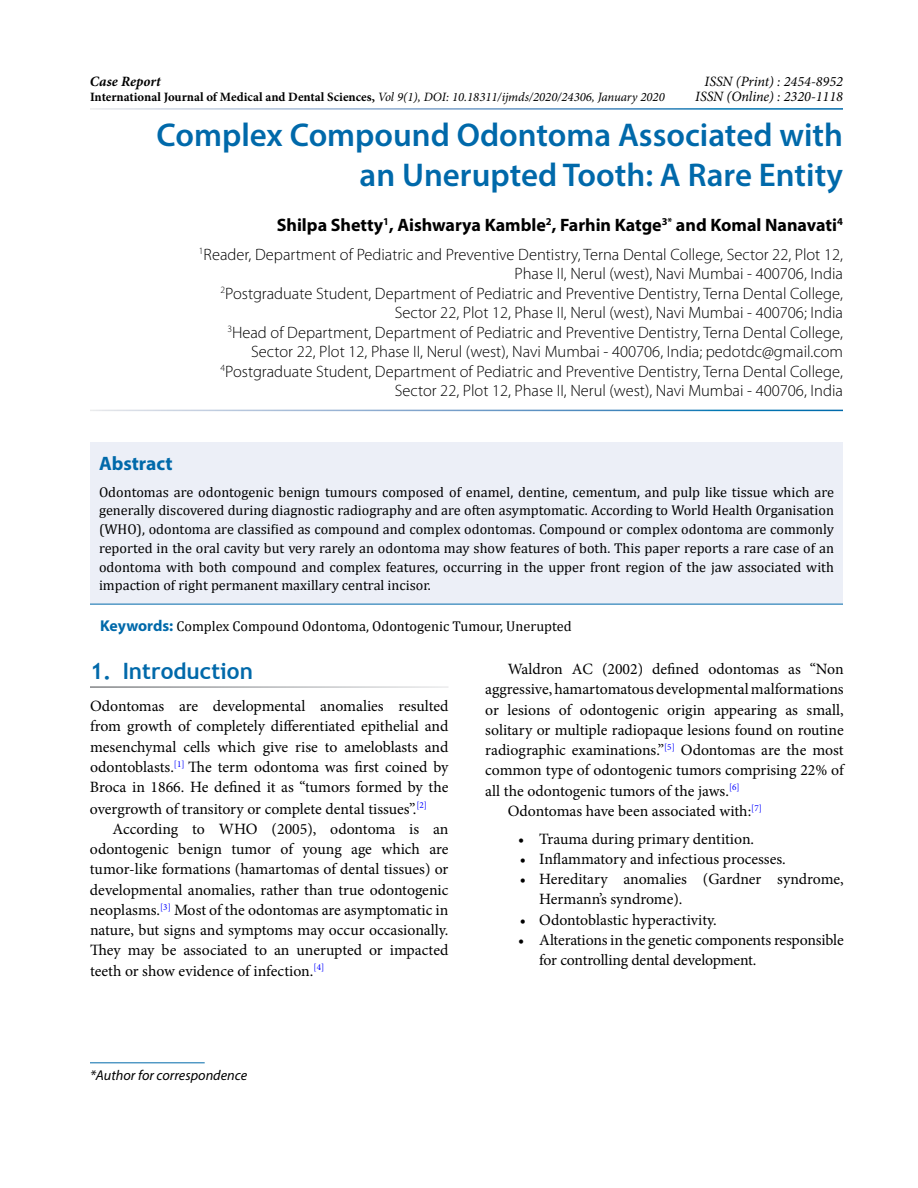
<style>
.page{position:relative;width:918px;height:1188px;background:#fff}
.page>*{position:absolute;margin:0;border:0;box-sizing:border-box;transform-origin:0 0}
.t1{font:600 33px/40.5px "Myriad Pro";color:#0069aa;text-align:right}
.t2{font:700 22.5px "Trebuchet MS";color:#0069aa}
.t3{font:700 19.5px "Myriad Pro";color:#0069aa}
.t4{font:700 18px "Myriad Pro";color:#000}
.t5{font:300 16.5px/19.5px "Myriad Pro";color:#000;text-align:right}
.t6{font:15.75px/20.2px "Minion Pro";letter-spacing:-.005em;color:#000;text-align:justify}
.t7{font:14.25px/18.8px "Cambria";color:#000;text-align:justify}
.t8{font:italic 14.25px/15px "Minion Pro";color:#000;text-align:right}
.t9{font:italic 14.25px "Myriad Pro";color:#000}
.t10{font:italic 700 14.25px "Minion Pro";letter-spacing:.005em;color:#000}
.t11{font:italic 12.75px "Minion Pro";color:#000}
.s1{font-weight:700;font-style:normal}
.s2{font-family:"Myriad Pro";font-weight:700;font-size:15.75px;color:#0069aa}
</style>
<div class="page">
<hr style="left:90px;top:1062px;width:115px;height:1px;background:#0069aa">
<div style="left:90px;top:442px;width:753px;height:162px;background:#eceff7"></div>
<hr style="left:90px;top:604px;width:753px;height:1px;background:#0069aa">
<p class="t8" style="left:695px;top:74px;width:149px">ISSN (Print) : 2454-8952<br>ISSN (Online) : 2320-1118</p>
<h1 class="t1" style="left:157px;top:113px;width:688px">Complex Compound Odontoma Associated with an Unerupted Tooth: A Rare Entity</h1>
<p class="t4" style="left:277px;top:213px;width:568px">Shilpa Shetty<sup>1</sup>, Aishwarya Kamble<sup>2</sup>, Farhin Katge<sup>3*</sup> and Komal Nanavati<sup>4</sup></p>
<p class="t5" style="left:199px;top:245px;width:646px"><sup>1</sup>Reader, Department of Pediatric and Preventive Dentistry, Terna Dental College, Sector 22, Plot 12, Phase II, Nerul (west), Navi Mumbai - 400706, India<br><sup>2</sup>Postgraduate Student, Department of Pediatric and Preventive Dentistry, Terna Dental College, Sector 22, Plot 12, Phase II, Nerul (west), Navi Mumbai - 400706; India<br><sup>3</sup>Head of Department, Department of Pediatric and Preventive Dentistry, Terna Dental College, Sector 22, Plot 12, Phase II, Nerul (west), Navi Mumbai - 400706, India; pedotdc@gmail.com <sup>4</sup>Postgraduate Student, Department of Pediatric and Preventive Dentistry, Terna Dental College, Sector 22, Plot 12, Phase II, Nerul (west), Navi Mumbai - 400706, India</p>
<p class="t10" style="left:90px;top:72px;width:72px">Case Report</p>
<p class="t11" style="left:90px;top:88px;width:576px"><span class="s1">International Journal of Medical and Dental Sciences,</span> Vol 9(1), DOI: 10.18311/ijmds/2020/24306, January 2020</p>
<p class="t3" style="left:99px;top:451px;width:75px">Abstract</p>
<p class="t7" style="left:99px;top:482px;width:737px">Odontomas are odontogenic benign tumours composed of enamel, dentine, cementum, and pulp like tissue which are generally discovered during diagnostic radiography and are often asymptomatic. According to World Health Organisation (WHO), odontoma are classified as compound and complex odontomas. Compound or complex odontoma are commonly reported in the oral cavity but very rarely an odontoma may show features of both. This paper reports a rare case of an odontoma with both compound and complex features, occurring in the upper front region of the jaw associated with impaction of right permanent maxillary central incisor.</p>
<p class="t7" style="left:100px;top:616px;width:473px"><span class="s2">Keywords:</span> Complex Compound Odontoma, Odontogenic Tumour, Unerupted</p>
<h2 class="t2" style="left:90px;top:657px;width:164px">1. Introduction</h2>
<p class="t6" style="left:90px;top:696px;width:360px">Odontomas are developmental anomalies resulted from growth of completely differentiated epithelial and mesenchymal cells which give rise to ameloblasts and odontoblasts.<sup>[1]</sup> The term odontoma was first coined by Broca in 1866. He defined it as “tumors formed by the overgrowth of transitory or complete dental tissues”.<sup>[2]</sup></p>
<p class="t6" style="left:90px;top:819px;width:360px;text-indent:23px">According to WHO (2005), odontoma is an odontogenic benign tumor of young age which are tumor-like formations (hamartomas of dental tissues) or developmental anomalies, rather than true odontogenic neoplasms.<sup>[3]</sup> Most of the odontomas are asymptomatic in nature, but signs and symptoms may occur occasionally.<br>They may be associated to an unerupted or impacted teeth or show evidence of infection.<sup>[4]</sup></p>
<p class="t6" style="left:508px;top:659px;width:337px">Waldron AC (2002) defined odontomas as “Non</p>
<p class="t6" style="left:485px;top:679px;width:360px">aggressive, hamartomatous developmental malformations</p>
<p class="t6" style="left:485px;top:700px;width:360px">or lesions of odontogenic origin appearing as small,</p>
<p class="t6" style="left:485px;top:720px;width:360px">solitary or multiple radiopaque lesions found on routine</p>
<p class="t6" style="left:485px;top:740px;width:360px">radiographic examinations.”<sup>[5]</sup> Odontomas are the most</p>
<p class="t6" style="left:485px;top:760px;width:360px">common type of odontogenic tumors comprising 22% of</p>
<p class="t6" style="left:485px;top:781px;width:256px">all the odontogenic tumors of the jaws.<sup>[6]</sup></p>
<p class="t6" style="left:508px;top:801px;width:256px">Odontomas have been associated with:<sup>[7]</sup></p>
<p class="t6" style="left:518px;top:829px;width:237px">• Trauma during primary dentition.</p>
<p class="t6" style="left:520px;top:849px;width:268px">• Inflammatory and infectious processes.</p>
<p class="t6" style="left:539px;top:869px;width:306px;text-indent:-19px">• Hereditary anomalies (Gardner syndrome,<br>Hermann’s syndrome).</p>
<p class="t6" style="left:520px;top:910px;width:199px">• Odontoblastic hyperactivity.</p>
<p class="t6" style="left:539px;top:930px;width:306px;text-indent:-21px">• Alterations in the genetic components responsible for controlling dental development.</p>
<p class="t9" style="left:90px;top:1066px;width:159px">*Author for correspondence</p>
</div>
